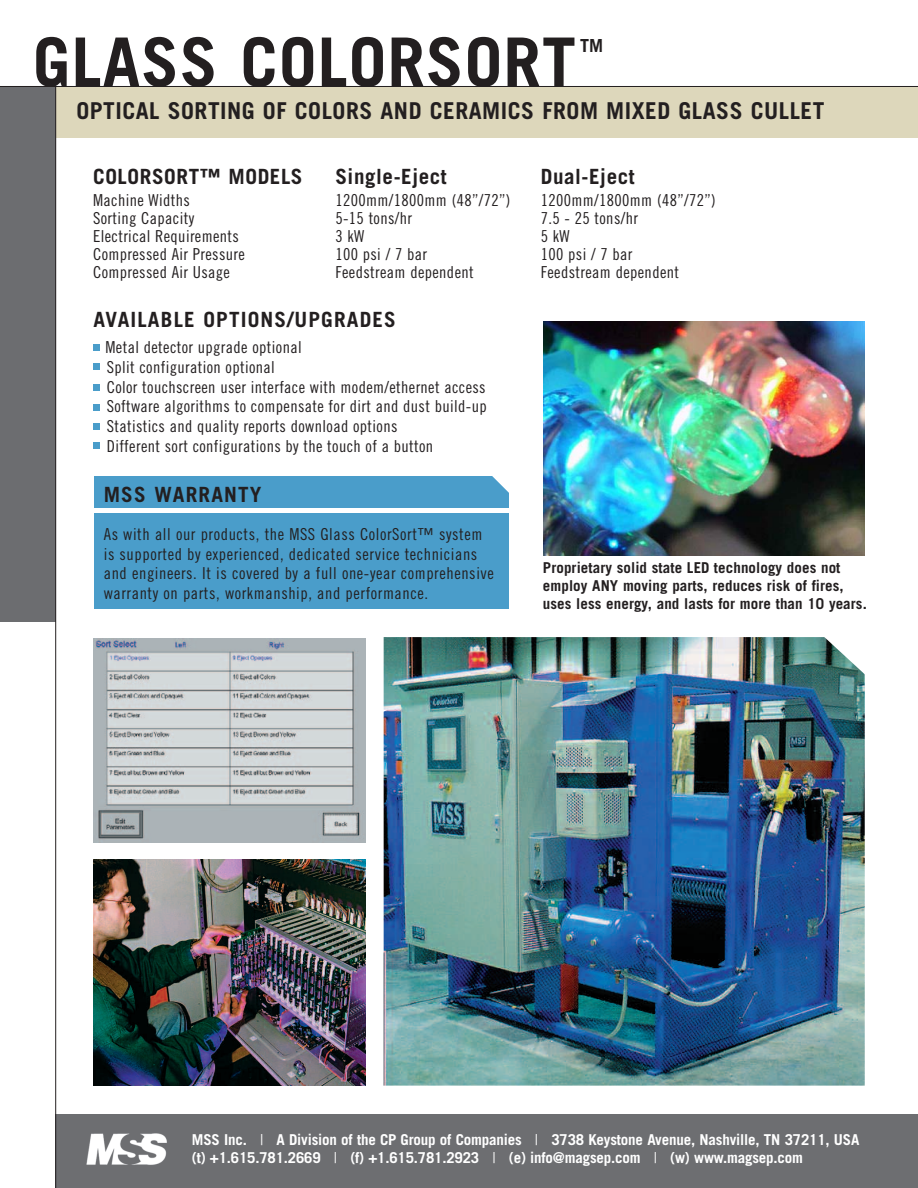
<style>
.page{position:relative;width:918px;height:1188px;background:#fff}
.page>*{position:absolute;margin:0;border:0;box-sizing:border-box;transform-origin:0 0}
.t1{font:700 67.5px "Trade Gothic";letter-spacing:.015em;color:#231f20}
.t2{font:700 23.25px "Trade Gothic";letter-spacing:.02em;color:#231f20}
.t3{font:700 21px "Trade Gothic";letter-spacing:.03em;color:#231f20}
.t4{font:700 21px "Trade Gothic";letter-spacing:.055em;color:#231f20}
.t5{font:700 18px "Trade Gothic";color:#231f20}
.t6{font:16.5px/19.8px "Trade Gothic Cond Eighteen";letter-spacing:.02em;color:#231f20}
.t7{font:700 15px/18px "Trade Gothic";letter-spacing:-.01em;color:#fff}
.t8{font:700 15px/18px "Trade Gothic";letter-spacing:.005em;color:#231f20}
.s1{font-family:"Trade Gothic Cond Eighteen";font-weight:400}
</style>
<div class="page">
<img style="left:384px;top:637px;width:481px;height:449px">
<img style="left:93px;top:638px;width:272px;height:204px">
<div style="left:56px;top:87px;width:862px;height:51px;background:#ddd7bb"></div>
<div style="left:56px;top:1115px;width:862px;height:73px;background:#6d6e71"></div>
<div style="left:0;top:87px;width:56px;height:535px;background:#6c6d70"></div>
<div style="left:94px;top:476px;width:414px;height:133px;background:#4a9dca"></div>
<svg style="left:492px;top:476px;width:17px;height:18px"></svg>
<div style="left:86px;top:508px;width:443px;height:5px;background:#fff"></div>
<div style="left:94px;top:344px;width:6px;height:7px;background:#4a9dca"></div>
<svg style="left:94px;top:364px;width:6px;height:6px"></svg>
<div style="left:94px;top:384px;width:6px;height:7px;background:#4a9dca"></div>
<svg style="left:94px;top:404px;width:6px;height:6px"></svg>
<div style="left:94px;top:423px;width:6px;height:7px;background:#4a9dca"></div>
<svg style="left:94px;top:443px;width:6px;height:6px"></svg>
<hr style="left:55px;top:87px;width:1px;height:1101px;background:#231f20">
<img style="left:93px;top:859px;width:272px;height:227px">
<img style="left:544px;top:321px;width:320px;height:234px">
<svg style="left:817px;top:637px;width:48px;height:39px"></svg>
<hr style="left:0;top:86px;width:918px;height:1px;background:#231f20">
<h1 class="t1" style="left:33px;top:38px;width:544px">GLASS COLORSORT</h1>
<p class="t5" style="left:580px;top:39px;width:25px">TM</p>
<h2 class="t2" style="left:76px;top:102px;width:749px">OPTICAL SORTING OF COLORS AND CERAMICS FROM MIXED GLASS CULLET</h2>
<p class="t3" style="left:93px;top:169px;width:211px">COLORSORT™ MODELS</p>
<p class="t3" style="left:335px;top:169px;width:113px">Single-Eject</p>
<p class="t3" style="left:541px;top:169px;width:95px">Dual-Eject</p>
<p class="t6" style="left:93px;top:192px;width:98px">Machine Widths</p>
<p class="t6" style="left:335px;top:192px;width:177px">1200mm/1800mm (48”/72”)</p>
<p class="t6" style="left:541px;top:192px;width:177px">1200mm/1800mm (48”/72”)</p>
<p class="t6" style="left:93px;top:210px;width:103px">Sorting Capacity</p>
<p class="t6" style="left:335px;top:210px;width:78px">5-15 tons/hr</p>
<p class="t6" style="left:541px;top:210px;width:99px">7.5 - 25 tons/hr</p>
<p class="t6" style="left:93px;top:228px;width:147px">Electrical Requirements</p>
<p class="t6" style="left:335px;top:228px;width:30px">3 kW</p>
<p class="t6" style="left:541px;top:228px;width:30px">5 kW</p>
<p class="t6" style="left:93px;top:246px;width:153px">Compressed Air Pressure</p>
<p class="t6" style="left:335px;top:246px;width:93px">100 psi / 7 bar</p>
<p class="t6" style="left:541px;top:246px;width:93px">100 psi / 7 bar</p>
<p class="t6" style="left:93px;top:264px;width:138px">Compressed Air Usage</p>
<p class="t6" style="left:335px;top:264px;width:140px">Feedstream dependent</p>
<p class="t6" style="left:541px;top:264px;width:140px">Feedstream dependent</p>
<p class="t4" style="left:94px;top:312px;width:304px">AVAILABLE OPTIONS/UPGRADES</p>
<p class="t6" style="left:106px;top:338px;width:383px">Metal detector upgrade optional<br>Split configuration optional<br>Color touchscreen user interface with modem/ethernet access Software algorithms to compensate for dirt and dust build-up Statistics and quality reports download options<br>Different sort configurations by the touch of a button</p>
<p class="t4" style="left:104px;top:487px;width:159px">MSS WARRANTY</p>
<p class="t6" style="left:104px;top:525px;width:392px">As with all our products, the MSS Glass ColorSort™ system is supported by experienced, dedicated service technicians and engineers. It is covered by a full one-year comprehensive warranty on parts, workmanship, and performance.</p>
<p class="t8" style="left:543px;top:560px;width:325px">Proprietary solid state LED technology does not employ ANY moving parts, reduces risk of fires, uses less energy, and lasts for more than 10 years.</p>
<p class="t7" style="left:192px;top:1132px;width:669px">MSS Inc. <span class="s1">|</span> A Division of the CP Group of Companies <span class="s1">|</span> 3738 Keystone Avenue, Nashville, TN 37211, USA (t) +1.615.781.2669 <span class="s1">|</span> (f) +1.615.781.2923 <span class="s1">|</span> (e) info@magsep.com <span class="s1">|</span> (w) www.magsep.com</p>
</div>
